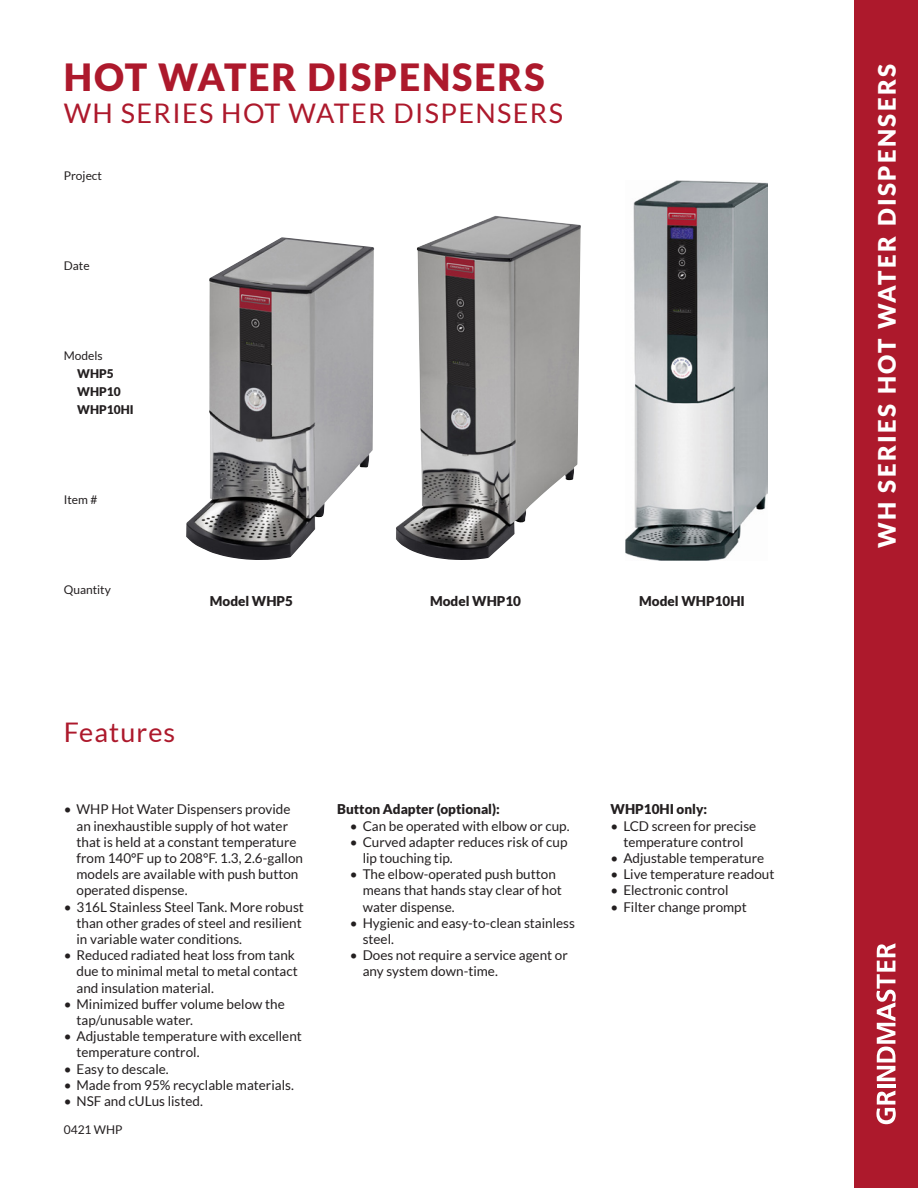
<style>
.page{position:relative;width:918px;height:1188px;background:#fff}
.page>*{position:absolute;margin:0;border:0;box-sizing:border-box;transform-origin:0 0}
.t1{font:900 37.5px "Lato";letter-spacing:.05em;color:#ad192c}
.t2{font:27px "Lato";letter-spacing:.05em;color:#ad192c}
.t3{font:900 24px "Lato";letter-spacing:.1em;color:#fff}
.t4{font:13.5px/16.2px "Lato";color:#231f20}
.t5{font:900 13.5px "Lato";color:#231f20}
.t6{font:12px "Lato";color:#231f20}
.t7{font:900 12px/18px "Lato";color:#231f20}
</style>
<div class="page">
<img style="left:396px;top:216px;width:185px;height:344px">
<img style="left:625px;top:181px;width:142px;height:380px">
<img style="left:186px;top:237px;width:188px;height:323px">
<div style="left:854px;top:0;width:64px;height:1188px;background:#ad192c"></div>
<svg style="left:876px;top:1091px;width:20px;height:33px"></svg>
<hr style="left:877px;top:1085px;width:18px;height:3px;background:#fff">
<svg style="left:876px;top:943px;width:20px;height:138px"></svg>
<h1 class="t1" style="left:64px;top:55px;width:482px">HOT WATER DISPENSERS</h1>
<h2 class="t2" style="left:64px;top:99px;width:501px">WH SERIES HOT WATER DISPENSERS</h2>
<p class="t6" style="left:64px;top:169px;width:40px">Project</p>
<p class="t6" style="left:64px;top:259px;width:27px">Date</p>
<p class="t6" style="left:64px;top:349px;width:40px">Models</p>
<p class="t7" style="left:77px;top:364px;width:58px">WHP5<br>WHP10<br>WHP10HI</p>
<p class="t6" style="left:64px;top:493px;width:35px">Item #</p>
<p class="t6" style="left:64px;top:583px;width:49px">Quantity</p>
<p class="t5" style="left:210px;top:593px;width:85px">Model WHP5</p>
<p class="t5" style="left:430px;top:593px;width:93px">Model WHP10</p>
<p class="t5" style="left:639px;top:593px;width:107px">Model WHP10HI</p>
<h2 class="t2" style="left:64px;top:717px;width:113px">Features</h2>
<p class="t4" style="left:77px;top:801px;width:228px;text-indent:-13px">• WHP Hot Water Dispensers provide an inexhaustible supply of hot water that is held at a constant temperature from 140°F up to 208°F. 1.3, 2.6-gallon models are available with push button operated dispense.</p>
<p class="t4" style="left:77px;top:899px;width:229px;text-indent:-13px">• 316L Stainless Steel Tank. More robust than other grades of steel and resilient in variable water conditions.</p>
<p class="t4" style="left:77px;top:947px;width:223px;text-indent:-13px">• Reduced radiated heat loss from tank due to minimal metal to metal contact and insulation material.</p>
<p class="t4" style="left:77px;top:996px;width:210px;text-indent:-13px">• Minimized buffer volume below the tap/unusable water.</p>
<p class="t4" style="left:77px;top:1028px;width:227px;text-indent:-13px">• Adjustable temperature with excellent temperature control.</p>
<p class="t4" style="left:64px;top:1061px;width:106px">• Easy to descale.</p>
<p class="t4" style="left:64px;top:1077px;width:232px">• Made from 95% recyclable materials.</p>
<p class="t4" style="left:64px;top:1093px;width:141px">• NSF and cULus listed.</p>
<p class="t6" style="left:64px;top:1123px;width:60px">0421 WHP</p>
<p class="t5" style="left:337px;top:802px;width:164px">Button Adapter (optional):</p>
<p class="t4" style="left:350px;top:818px;width:221px">• Can be operated with elbow or cup.</p>
<p class="t4" style="left:363px;top:834px;width:206px;text-indent:-13px">• Curved adapter reduces risk of cup lip touching tip.</p>
<p class="t4" style="left:363px;top:866px;width:201px;text-indent:-13px">• The elbow-operated push button means that hands stay clear of hot water dispense.</p>
<p class="t4" style="left:363px;top:915px;width:214px;text-indent:-13px">• Hygienic and easy-to-clean stainless steel.</p>
<p class="t4" style="left:363px;top:947px;width:207px;text-indent:-13px">• Does not require a service agent or any system down-time.</p>
<p class="t5" style="left:611px;top:802px;width:98px">WHP10HI only:</p>
<p class="t4" style="left:611px;top:818px;width:147px;text-align:center">• LCD screen for precise temperature control</p>
<p class="t4" style="left:611px;top:850px;width:155px">• Adjustable temperature</p>
<p class="t4" style="left:611px;top:866px;width:165px">• Live temperature readout</p>
<p class="t4" style="left:611px;top:882px;width:120px">• Electronic control</p>
<p class="t4" style="left:611px;top:899px;width:138px">• Filter change prompt</p>
<h3 class="t3" style="left:873px;top:548px;width:486px;rotate:-90deg">WH SERIES HOT WATER DISPENSERS</h3>
</div>
